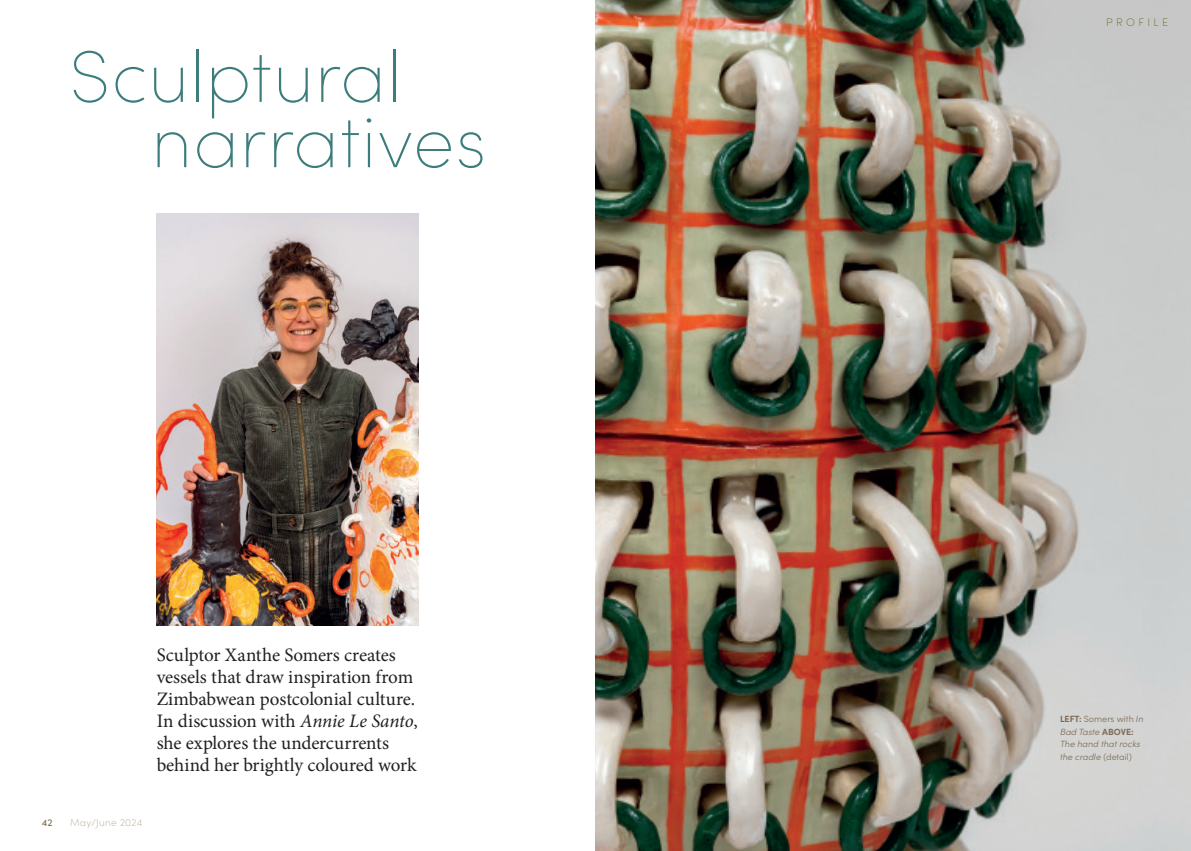
<style>
.page{position:relative;width:1191px;height:851px;background:#fff}
.page>*{position:absolute;margin:0;border:0;box-sizing:border-box;transform-origin:0 0}
.t1{font:200 73px/65.3px "Sofia Pro";letter-spacing:.01em;color:#3c7d7c}
.NEW_Sell{font:19px/22px "Minion Pro";letter-spacing:-.005em;color:#231f20}
.t2{font:200 11px "Sofia Pro";letter-spacing:.305em;color:#6b712f}
.t3{font:200 10px "Sofia Pro";letter-spacing:.03em;color:#b8ab95}
.t4{font:10px "Sofia Pro";color:#7c6954}
.NEW_Captions{font:italic 300 9px/12.5px "Sofia Pro";color:#7c6954}
.s1{font-style:italic}
.s2{font-weight:700;font-style:normal}
.s3{font-style:normal}
</style>
<div class="page">
<img style="left:595px;top:0;width:596px;height:850px">
<img style="left:157px;top:213px;width:262px;height:412px">
<p class="t1" style="left:151px;top:40px;width:336px;text-indent:-82px">Sculptural narratives</p>
<p class="NEW_Sell" style="left:157px;top:643px;width:262px">Sculptor Xanthe Somers creates vessels that draw inspiration from Zimbabwean postcolonial culture.<br>In discussion with <span class="s1">Annie Le Santo</span>, she explores the undercurrents behind her brightly coloured work</p>
<p class="t4" style="left:42px;top:815px;width:12px">42</p>
<p class="t3" style="left:70px;top:815px;width:74px">May/June 2024</p>
<p class="t2" style="left:1106px;top:14px;width:64px">PROFILE</p>
<p class="NEW_Captions" style="left:1060px;top:712px;width:85px"><span class="s2">LEFT:</span> <span class="s3">Somers with</span> In<br>Bad Taste <span class="s2">ABOVE:<br></span>The hand that rocks the cradle <span class="s3">(detail)</span></p>
</div>
